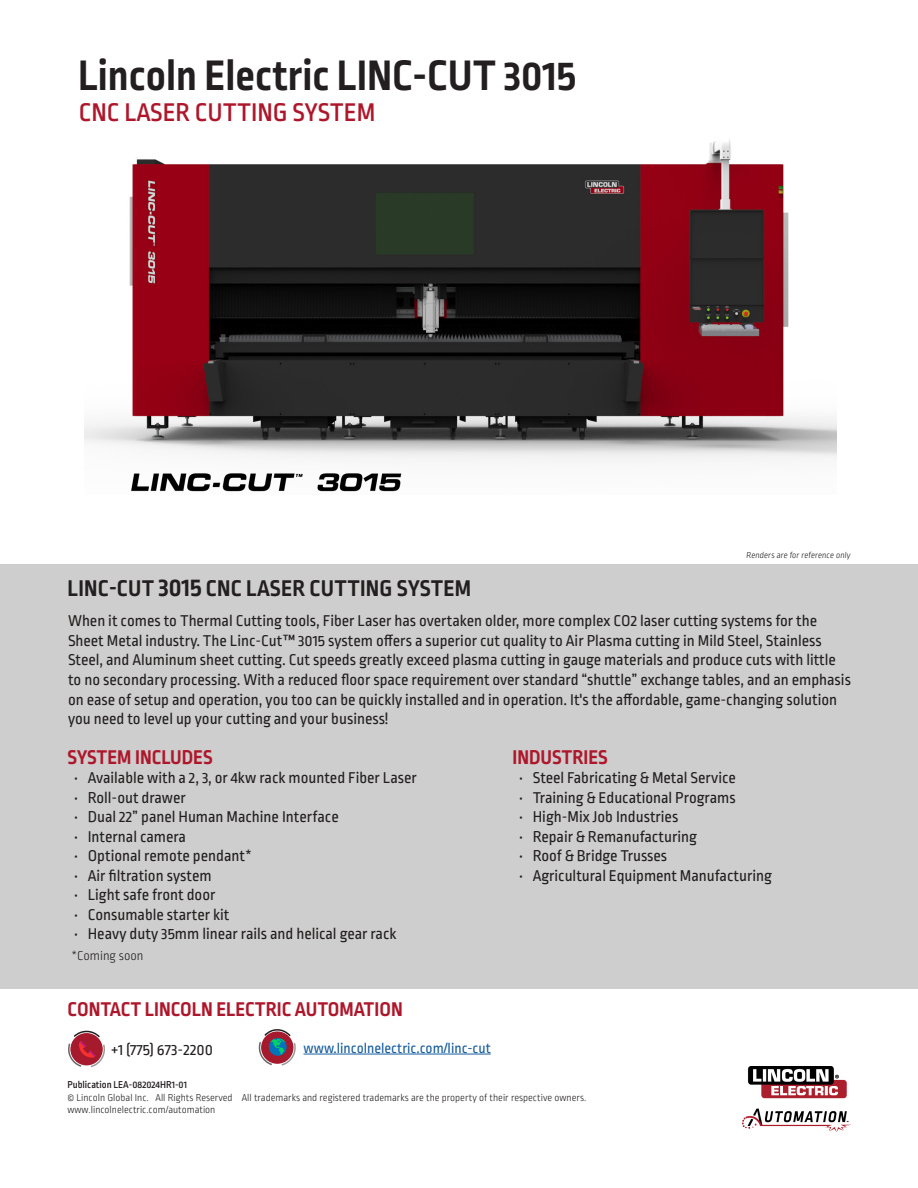
<style>
.page{position:relative;width:918px;height:1188px;background:#fff}
.page>*{position:absolute;margin:0;border:0;box-sizing:border-box;transform-origin:0 0}
.t1{font:700 45px "Ropa Sans Pro";color:#231f20}
.t2{font:500 27px "Ropa Sans Pro";color:#ae172b}
.t3{font:700 24px "Ropa Sans Pro";letter-spacing:.01em;color:#231f20}
.t4{font:700 21px "Ropa Sans Pro";color:#ae172b}
.t5{font:16.5px/19.6px "Ropa Sans Pro";color:#231f20}
.t6{font:15px "Ropa Sans Pro";color:#175d9e}
.t7{font:300 13.5px "Ropa Sans Pro";color:#231f20}
.t8{font:300 10.5px/12.6px "Ropa Sans Pro";color:#231f20}
.t9{font:300 9px "Ropa Sans Pro";color:#231f20}
.s1{font-size:27px}
.s2{font-weight:500}
</style>
<div class="page">
<img style="left:84px;top:139px;width:752px;height:322px">
<div style="left:0;top:564px;width:918px;height:425px;background:#cdcecd"></div>
<img style="left:743px;top:1066px;width:107px;height:66px">
<hr style="left:304px;top:1054px;width:187px;height:1px;background:#175d9e">
<img style="left:131px;top:473px;width:271px;height:19px">
<svg style="left:68px;top:1030px;width:37px;height:38px"></svg>
<svg style="left:258px;top:1029px;width:38px;height:37px"></svg>
<p class="t1" style="left:78px;top:50px;width:500px">Lincoln Electric LINC-CUT 3015</p>
<p class="t2" style="left:79px;top:97px;width:298px">CNC LASER CUTTING SYSTEM</p>
<p class="t3" style="left:68px;top:575px;width:405px">LINC-CUT <span class="s1">3015</span> CNC LASER CUTTING SYSTEM</p>
<p class="t9" style="left:746px;top:550px;width:107px">Renders are for reference only</p>
<p class="t5" style="left:68px;top:612px;width:784px">When it comes to Thermal Cutting tools, Fiber Laser has overtaken older, more complex CO2 laser cutting systems for the Sheet Metal industry. The Linc-Cut™ 3015 system offers a superior cut quality to Air Plasma cutting in Mild Steel, Stainless Steel, and Aluminum sheet cutting. Cut speeds greatly exceed plasma cutting in gauge materials and produce cuts with little to no secondary processing. With a reduced floor space requirement over standard “shuttle” exchange tables, and an emphasis on ease of setup and operation, you too can be quickly installed and in operation. It's the affordable, game-changing solution you need to level up your cutting and your business!</p>
<p class="t4" style="left:68px;top:745px;width:147px">SYSTEM INCLUDES</p>
<p class="t5" style="left:74px;top:769px;width:344px">• Available with a 2, 3, or 4kw rack mounted Fiber Laser</p>
<p class="t5" style="left:74px;top:789px;width:113px">• Roll-out drawer</p>
<p class="t5" style="left:74px;top:808px;width:266px">• Dual 22” panel Human Machine Interface</p>
<p class="t5" style="left:74px;top:828px;width:113px">• Internal camera</p>
<p class="t5" style="left:74px;top:847px;width:179px">• Optional remote pendant*</p>
<p class="t5" style="left:74px;top:867px;width:139px">• Air filtration system</p>
<p class="t5" style="left:74px;top:886px;width:143px">• Light safe front door</p>
<p class="t5" style="left:74px;top:906px;width:157px">• Consumable starter kit</p>
<p class="t5" style="left:74px;top:925px;width:324px">• Heavy duty 35mm linear rails and helical gear rack</p>
<p class="t7" style="left:72px;top:949px;width:74px">*Coming soon</p>
<p class="t4" style="left:68px;top:997px;width:337px">CONTACT LINCOLN ELECTRIC AUTOMATION</p>
<p class="t5" style="left:112px;top:1041px;width:103px">+1 (775) 673-2200</p>
<p class="t6" style="left:304px;top:1040px;width:189px">www.lincolnelectric.com/linc-cut</p>
<p class="t4" style="left:512px;top:745px;width:97px">INDUSTRIES</p>
<p class="t5" style="left:519px;top:769px;width:218px">• Steel Fabricating &amp; Metal Service</p>
<p class="t5" style="left:519px;top:789px;width:218px">• Training &amp; Educational Programs</p>
<p class="t5" style="left:519px;top:808px;width:161px">• High-Mix Job Industries</p>
<p class="t5" style="left:519px;top:828px;width:179px">• Repair &amp; Remanufacturing</p>
<p class="t5" style="left:519px;top:847px;width:150px">• Roof &amp; Bridge Trusses</p>
<p class="t5" style="left:519px;top:867px;width:254px">• Agricultural Equipment Manufacturing</p>
<p class="t8" style="left:68px;top:1079px;width:520px"><span class="s2">Publication LEA-082024HR1-01<br></span>© Lincoln Global Inc. All Rights Reserved All trademarks and registered trademarks are the property of their respective owners.</p>
<p class="t8" style="left:68px;top:1104px;width:149px">www.lincolnelectric.com/automation</p>
</div>
